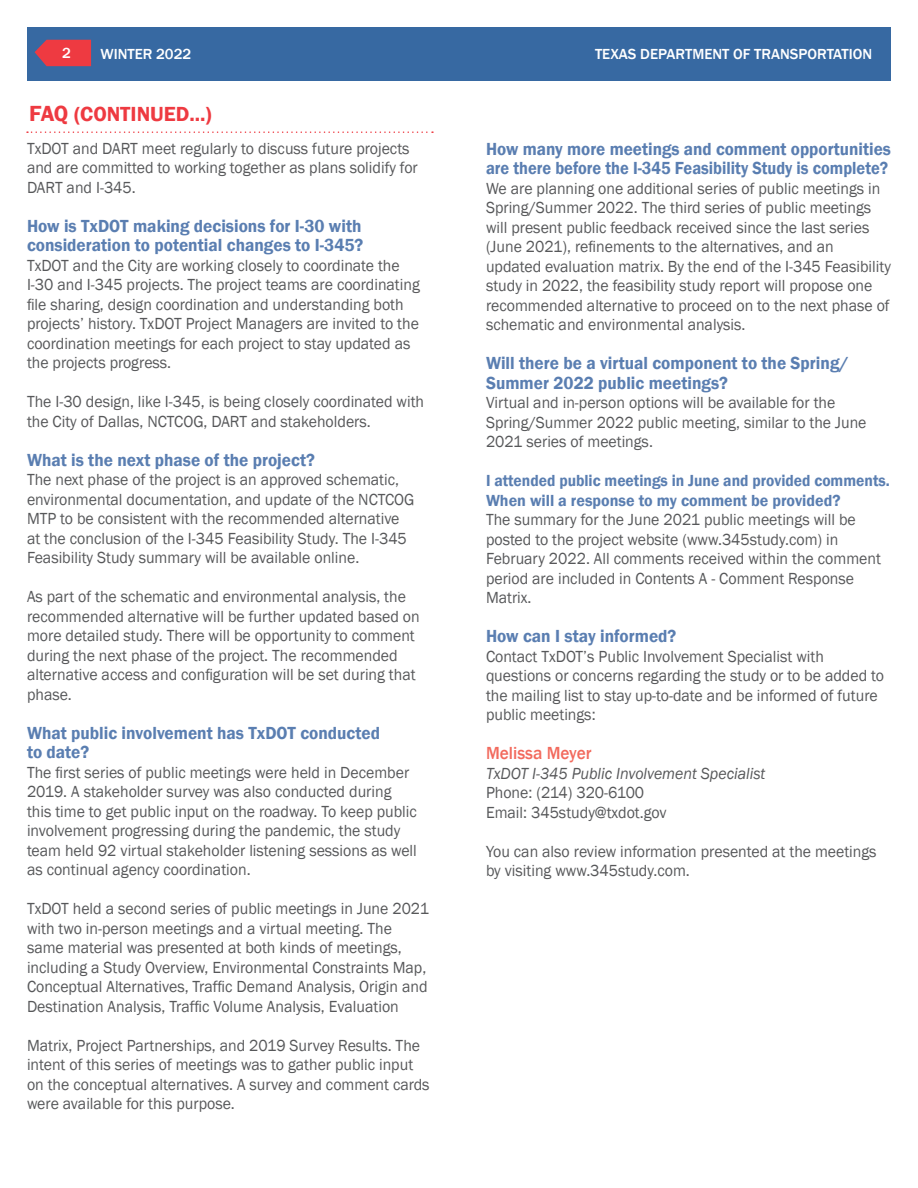
<style>
.page{position:relative;width:918px;height:1188px;background:#fff}
.page>*{position:absolute;margin:0;border:0;box-sizing:border-box;transform-origin:0 0}
.t1{font:600 21px "Franklin Gothic";color:#ee3a41}
.t2{font:600 18px/19.5px "Franklin Gothic";color:#5a7eb1;scale:.96 1}
.t3{font:600 18px/19.5px "Franklin Gothic";color:#5a7eb1;scale:.95 1}
.t4{font:500 18px "Franklin Gothic";color:#f26a5d;scale:.96 1}
.t5{font:16.5px/19.5px "Franklin Gothic";color:#57585a;scale:.96 1}
.t6{font:italic 16.5px "Franklin Gothic";color:#57585a;scale:.96 1}
.t7{font:500 15px "Franklin Gothic";color:#fff}
.s1{font-size:22.5px}
.s2{font-weight:600;color:#5a7eb1}
</style>
<div class="page">
<div style="left:27px;top:27px;width:864px;height:54px;background:#3769a2"></div>
<svg style="left:35px;top:40px;width:56px;height:26px"></svg>
<svg style="left:27px;top:131px;width:406px;height:2px"></svg>
<p class="t7" style="left:62px;top:43px;width:10px">2</p>
<p class="t7" style="left:100px;top:45px;width:92px">WINTER 2022</p>
<p class="t7" style="left:595px;top:45px;width:279px">TEXAS DEPARTMENT OF TRANSPORTATION</p>
<p class="t1" style="left:29px;top:101px;width:184px"><span class="s1">FAQ</span> (CONTINUED...)</p>
<p class="t5" style="left:27px;top:139px;width:409px">TxDOT and DART meet regularly to discuss future projects and are committed to working together as plans solidify for<br>DART and I-345.</p>
<p class="t2" style="left:27px;top:216px;width:352px">How is TxDOT making decisions for I-30 with consideration to potential changes to I-345?</p>
<p class="t5" style="left:27px;top:256px;width:411px">TxDOT and the City are working closely to coordinate the I-30 and I-345 projects. The project teams are coordinating file sharing, design coordination and understanding both projects’ history. TxDOT Project Managers are invited to the coordination meetings for each project to stay updated as the projects progress.</p>
<p class="t5" style="left:27px;top:392px;width:415px">The I-30 design, like I-345, is being closely coordinated with the City of Dallas, NCTCOG, DART and stakeholders.</p>
<p class="t2" style="left:27px;top:450px;width:301px">What is the next phase of the project?</p>
<p class="t5" style="left:27px;top:470px;width:405px">The next phase of the project is an approved schematic, environmental documentation, and update of the NCTCOG MTP to be consistent with the recommended alternative at the conclusion of the I-345 Feasibility Study. The I-345<br>Feasibility Study summary will be available online.</p>
<p class="t5" style="left:27px;top:587px;width:411px">As part of the schematic and environmental analysis, the recommended alternative will be further updated based on more detailed study. There will be opportunity to comment during the next phase of the project. The recommended alternative access and configuration will be set during that phase.</p>
<p class="t2" style="left:27px;top:723px;width:369px">What public involvement has TxDOT conducted to date?</p>
<p class="t5" style="left:27px;top:763px;width:408px">The first series of public meetings were held in December 2019. A stakeholder survey was also conducted during this time to get public input on the roadway. To keep public involvement progressing during the pandemic, the study team held 92 virtual stakeholder listening sessions as well as continual agency coordination.</p>
<p class="t5" style="left:27px;top:899px;width:420px">TxDOT held a second series of public meetings in June 2021 with two in-person meetings and a virtual meeting. The same material was presented at both kinds of meetings, including a Study Overview, Environmental Constraints Map, Conceptual Alternatives, Traffic Demand Analysis, Origin and Destination Analysis, Traffic Volume Analysis, Evaluation</p>
<p class="t5" style="left:27px;top:1036px;width:421px">Matrix, Project Partnerships, and 2019 Survey Results. The intent of this series of meetings was to gather public input on the conceptual alternatives. A survey and comment cards were available for this purpose.</p>
<p class="t3" style="left:486px;top:139px;width:428px">How many more meetings and comment opportunities are there before the I-345 Feasibility Study is complete?</p>
<p class="t5" style="left:486px;top:179px;width:423px">We are planning one additional series of public meetings in Spring/Summer 2022. The third series of public meetings will present public feedback received since the last series (June 2021), refinements to the alternatives, and an updated evaluation matrix. By the end of the I-345 Feasibility study in 2022, the feasibility study report will propose one recommended alternative to proceed on to the next phase of schematic and environmental analysis.</p>
<p class="t2" style="left:486px;top:354px;width:379px">Will there be a virtual component to the Spring/<br>Summer 2022 public meetings?</p>
<p class="t5" style="left:486px;top:393px;width:398px">Virtual and in-person options will be available for the<br>Spring/Summer 2022 public meeting, similar to the June<br>2021 series of meetings.</p>
<p class="t5" style="left:486px;top:471px;width:422px"><span class="s2">I attended public meetings in June and provided comments.<br>When will a response to my comment be provided?<br></span>The summary for the June 2021 public meetings will be posted to the project website (www.345study.com) in February 2022. All comments received within the comment period are included in Contents A - Comment Response Matrix.</p>
<p class="t2" style="left:486px;top:627px;width:200px">How can I stay informed?</p>
<p class="t5" style="left:486px;top:647px;width:416px">Contact TxDOT’s Public Involvement Specialist with questions or concerns regarding the study or to be added to the mailing list to stay up-to-date and be informed of future public meetings:</p>
<p class="t4" style="left:486px;top:742px;width:111px">Melissa Meyer</p>
<p class="t6" style="left:486px;top:763px;width:293px">TxDOT I-345 Public Involvement Specialist</p>
<p class="t5" style="left:486px;top:783px;width:166px">Phone: (214) 320-6100</p>
<p class="t5" style="left:486px;top:803px;width:190px">Email: 345study@txdot.gov</p>
<p class="t5" style="left:486px;top:842px;width:408px">You can also review information presented at the meetings by visiting www.345study.com.</p>
</div>
